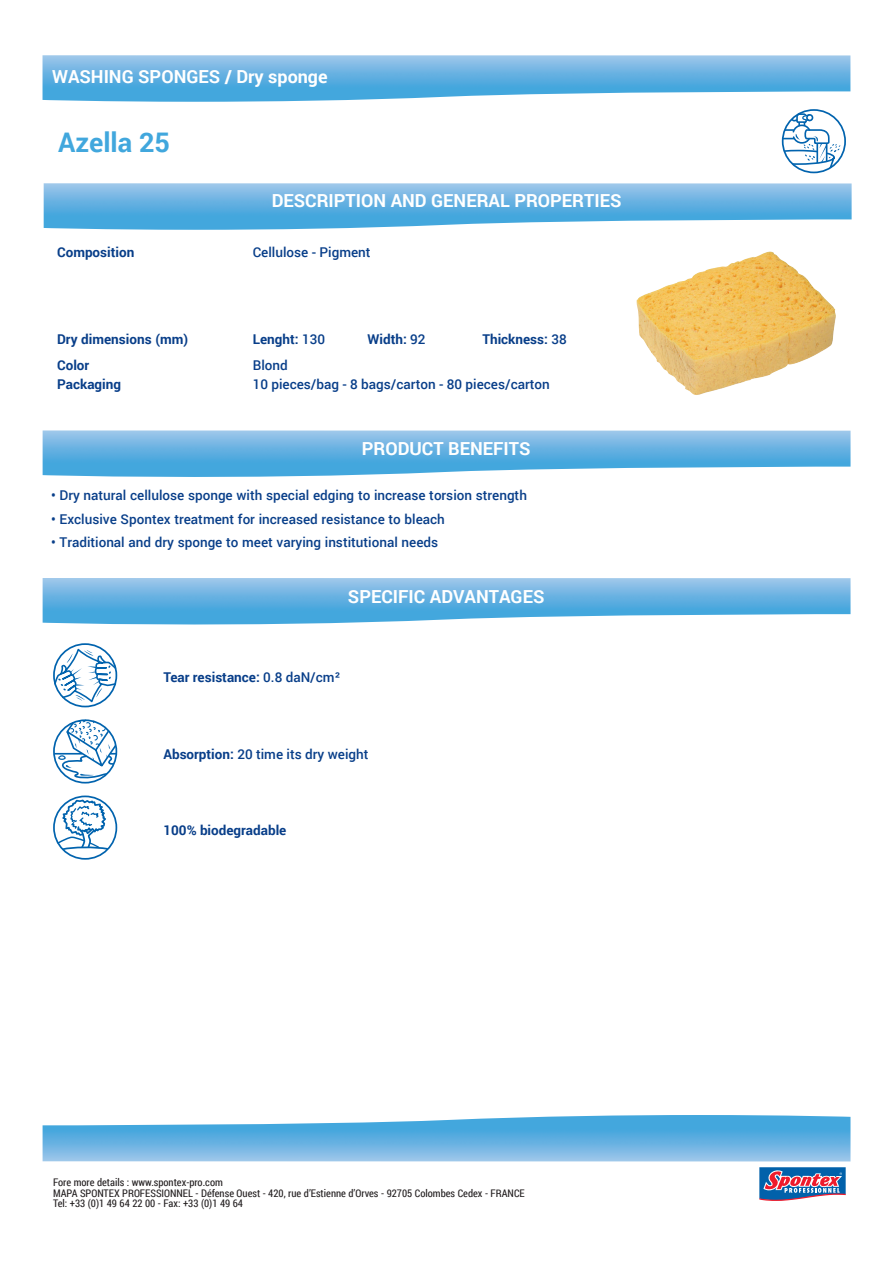
<style>
.page{position:relative;width:893px;height:1263px;background:#fff}
.page>*{position:absolute;margin:0;border:0;box-sizing:border-box;transform-origin:0 0}
.washing{font:700 27px "Roboto";color:#41a7dd}
.floors{font:700 18px "Roboto";color:#fff}
.secteur_titre{font:500 13.5px "Roboto";color:#083e89}
.specific_features_te{font:500 13.5px "Roboto";color:#083e89}
.secteur_titre-2{font:700 13.5px "Roboto";color:#083e89}
.specific_features_te-2{font:700 13.5px "Roboto";color:#083e89}
.HTML_DRY{font:700 13.5px "Roboto";color:#083e89}
.HTML_DRY-2{font:500 13.5px "Roboto";color:#083e89}
.HTML_ADRESSES_BODY{font:10.5px/10.5px "Roboto Condensed";color:#231f20}
.s1{font-weight:500}
.s2{font-weight:700}
</style>
<div class="page">
<svg style="left:759px;top:1167px;width:87px;height:34px"></svg>
<img style="left:43px;top:1115px;width:807px;height:46px">
<img style="left:44px;top:183px;width:808px;height:47px">
<img style="left:43px;top:55px;width:807px;height:47px">
<div style="left:782px;top:109px;width:64px;height:64px;border:2px solid #0163ae;border-radius:50%"></div>
<svg style="left:781px;top:113px;width:59px;height:57px"></svg>
<img style="left:637px;top:252px;width:199px;height:143px">
<img style="left:43px;top:430px;width:807px;height:47px">
<img style="left:43px;top:578px;width:807px;height:46px">
<div style="left:53px;top:643px;width:64px;height:64px;border:2px solid #0163ae;border-radius:50%"></div>
<svg style="left:53px;top:647px;width:65px;height:57px"></svg>
<svg style="left:54px;top:719px;width:64px;height:62px"></svg>
<svg style="left:54px;top:796px;width:62px;height:63px"></svg>
<div style="left:53px;top:795px;width:64px;height:65px;border:2px solid #0163ae;border-radius:50%"></div>
<svg style="left:56px;top:798px;width:54px;height:53px"></svg>
<p class="floors" style="left:52px;top:64px;width:277px">WASHING SPONGES / Dry sponge</p>
<p class="washing" style="left:58px;top:124px;width:113px">Azella 25</p>
<p class="floors" style="left:272px;top:188px;width:351px">DESCRIPTION AND GENERAL PROPERTIES</p>
<p class="secteur_titre-2" style="left:57px;top:243px;width:79px">Composition</p>
<p class="HTML_DRY-2" style="left:253px;top:243px;width:119px">Cellulose - Pigment</p>
<p class="secteur_titre-2" style="left:57px;top:329px;width:133px">Dry dimensions (mm)</p>
<p class="HTML_DRY" style="left:253px;top:329px;width:74px">Lenght: <span class="s1">130</span></p>
<p class="HTML_DRY" style="left:368px;top:329px;width:60px">Width: <span class="s1">92</span></p>
<p class="HTML_DRY" style="left:482px;top:329px;width:86px">Thickness: <span class="s1">38</span></p>
<p class="secteur_titre-2" style="left:57px;top:356px;width:34px">Color</p>
<p class="secteur_titre-2" style="left:57px;top:375px;width:65px">Packaging</p>
<p class="specific_features_te" style="left:253px;top:356px;width:37px">Blond</p>
<p class="specific_features_te" style="left:253px;top:375px;width:299px">10 pieces/bag - 8 bags/carton - 80 pieces/carton</p>
<p class="floors" style="left:362px;top:436px;width:170px">PRODUCT BENEFITS</p>
<p class="secteur_titre" style="left:51px;top:486px;width:477px">• Dry natural cellulose sponge with special edging to increase torsion strength</p>
<p class="secteur_titre" style="left:51px;top:510px;width:395px">• Exclusive Spontex treatment for increased resistance to bleach</p>
<p class="secteur_titre" style="left:51px;top:533px;width:389px">• Traditional and dry sponge to meet varying institutional needs</p>
<p class="floors" style="left:348px;top:583px;width:198px">SPECIFIC ADVANTAGES</p>
<p class="specific_features_te-2" style="left:163px;top:668px;width:178px">Tear resistance: <span class="s1">0.8 daN/cm²</span></p>
<p class="specific_features_te" style="left:163px;top:744px;width:207px"><span class="s2">Absorption:</span> 20 time its dry weight</p>
<p class="specific_features_te-2" style="left:163px;top:820px;width:124px">100% biodegradable</p>
<p class="HTML_ADRESSES_BODY" style="left:53px;top:1177px;width:473px">Fore more details : www.spontex-pro.com<br>MAPA SPONTEX PROFESSIONNEL - Défense Ouest - 420, rue d’Estienne d’Orves - 92705 Colombes Cedex - FRANCE</p>
<p class="HTML_ADRESSES_BODY" style="left:53px;top:1198px;width:191px">Tel: +33 (0)1 49 64 22 00 - Fax: +33 (0)1 49 64</p>
</div>
